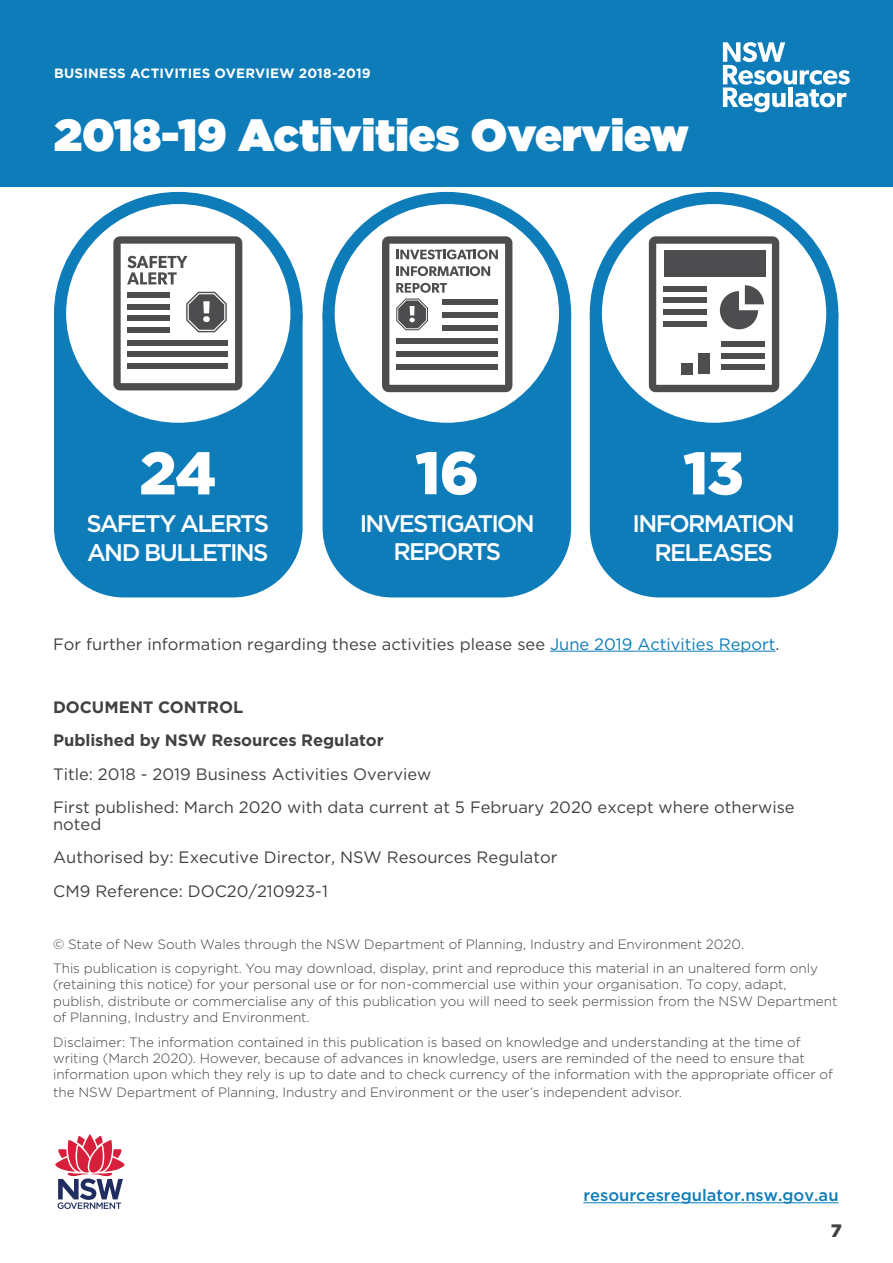
<style>
.page{position:relative;width:893px;height:1263px;background:#fff}
.page>*{position:absolute;margin:0;border:0;box-sizing:border-box;transform-origin:0 0}
.t1{font:900 60px "Gotham";color:#fff}
.t2{font:900 45px "Gotham";color:#fff}
.t3{font:500 24px/28.8px "Gotham";letter-spacing:-.075em;color:#fff;text-align:center}
.t4{font:900 18px "Gotham";color:#414042}
.t5{font:16.5px/16.5px "Gotham";color:#414042}
.t6{font:700 16.5px/33.5px "Gotham";letter-spacing:-.005em;color:#414042}
.t7{font:500 16.5px "Gotham";color:#0d7cb9}
.t8{font:300 13.5px/16.2px "Gotham";color:#414042}
.t9{font:700 13.5px "Gotham";letter-spacing:.015em;color:#fff}
.s1{color:#0d7cb9}
</style>
<div class="page">
<div style="left:0;top:0;width:893px;height:187px;background:#0d7cb9"></div>
<svg style="left:723px;top:42px;width:127px;height:70px"></svg>
<hr style="left:550px;top:651px;width:225px;height:1px;background:#0d7cb9">
<hr style="left:583px;top:1202px;width:255px;height:1px;background:#0d7cb9">
<div style="left:54px;top:324px;width:249px;height:273px;background:#0d7cb9"></div>
<svg style="left:60px;top:198px;width:236px;height:231px"></svg>
<div style="left:54px;top:192px;width:249px;height:243px;border:12px solid #0d7cb9;border-radius:50%"></div>
<div style="left:323px;top:324px;width:248px;height:273px;background:#0d7cb9"></div>
<svg style="left:329px;top:198px;width:236px;height:231px"></svg>
<div style="left:323px;top:192px;width:248px;height:243px;border:12px solid #0d7cb9;border-radius:50%"></div>
<div style="left:590px;top:324px;width:248px;height:273px;background:#0d7cb9"></div>
<svg style="left:596px;top:198px;width:236px;height:231px"></svg>
<div style="left:590px;top:192px;width:248px;height:243px;border:12px solid #0d7cb9;border-radius:50%"></div>
<svg style="left:113px;top:236px;width:129px;height:154px"></svg>
<svg style="left:649px;top:236px;width:130px;height:156px"></svg>
<div style="left:721px;top:341px;width:44px;height:6px;background:#4d4d4f"></div>
<div style="left:681px;top:363px;width:12px;height:11px;background:#4d4d4f"></div>
<div style="left:698px;top:354px;width:12px;height:20px;background:#4d4d4f"></div>
<div style="left:663px;top:297px;width:43px;height:6px;background:#4d4d4f"></div>
<div style="left:663px;top:309px;width:43px;height:6px;background:#4d4d4f"></div>
<div style="left:663px;top:321px;width:43px;height:6px;background:#4d4d4f"></div>
<div style="left:721px;top:353px;width:44px;height:6px;background:#4d4d4f"></div>
<div style="left:721px;top:364px;width:44px;height:6px;background:#4d4d4f"></div>
<svg style="left:382px;top:236px;width:130px;height:156px"></svg>
<svg style="left:55px;top:1134px;width:69px;height:75px"></svg>
<p class="t9" style="left:54px;top:64px;width:318px">BUSINESS ACTIVITIES OVERVIEW 2018-2019</p>
<h2 class="t2" style="left:54px;top:103px;width:636px">2018-19 Activities Overview</h2>
<p class="t1" style="left:139px;top:432px;width:79px">24</p>
<p class="t3" style="left:87px;top:508px;width:184px;text-align:left">SAFETY ALERTS<br>AND BULLETINS</p>
<p class="t1" style="left:415px;top:432px;width:65px">16</p>
<p class="t3" style="left:360px;top:508px;width:177px">INVESTIGATION<br>REPORTS</p>
<p class="t1" style="left:683px;top:432px;width:62px">13</p>
<p class="t3" style="left:633px;top:508px;width:164px">INFORMATION<br>RELEASES</p>
<p class="t5" style="left:53px;top:635px;width:728px">For further information regarding these activities please see <span class="s1">June 2019 Activities Report</span>.</p>
<p class="t6" style="left:53px;top:690px;width:332px">DOCUMENT CONTROL<br>Published by NSW Resources Regulator</p>
<p class="t5" style="left:53px;top:765px;width:380px">Title: 2018 - 2019 Business Activities Overview</p>
<p class="t5" style="left:53px;top:799px;width:743px">First published: March 2020 with data current at 5 February 2020 except where otherwise noted</p>
<p class="t5" style="left:53px;top:840px;width:506px;line-height:33.5px">Authorised by: Executive Director, NSW Resources Regulator<br>CM9 Reference: DOC20/210923-1</p>
<p class="t8" style="left:53px;top:935px;width:692px">© State of New South Wales through the NSW Department of Planning, Industry and Environment 2020.</p>
<p class="t8" style="left:53px;top:960px;width:786px">This publication is copyright. You may download, display, print and reproduce this material in an unaltered form only (retaining this notice) for your personal use or for non-commercial use within your organisation. To copy, adapt, publish, distribute or commercialise any of this publication you will need to seek permission from the NSW Department of Planning, Industry and Environment.</p>
<p class="t8" style="left:53px;top:1033px;width:781px">Disclaimer: The information contained in this publication is based on knowledge and understanding at the time of writing (March 2020). However, because of advances in knowledge, users are reminded of the need to ensure that information upon which they rely is up to date and to check currency of the information with the appropriate ofcer of</p>
<p class="t8" style="left:53px;top:1084px;width:630px">the NSW Department of Planning, Industry and Environment or the user’s independent advisor.</p>
<p class="t7" style="left:583px;top:1184px;width:257px">resourcesregulator.nsw.gov.au</p>
<h3 class="t4" style="left:831px;top:1218px;width:13px">7</h3>
</div>
